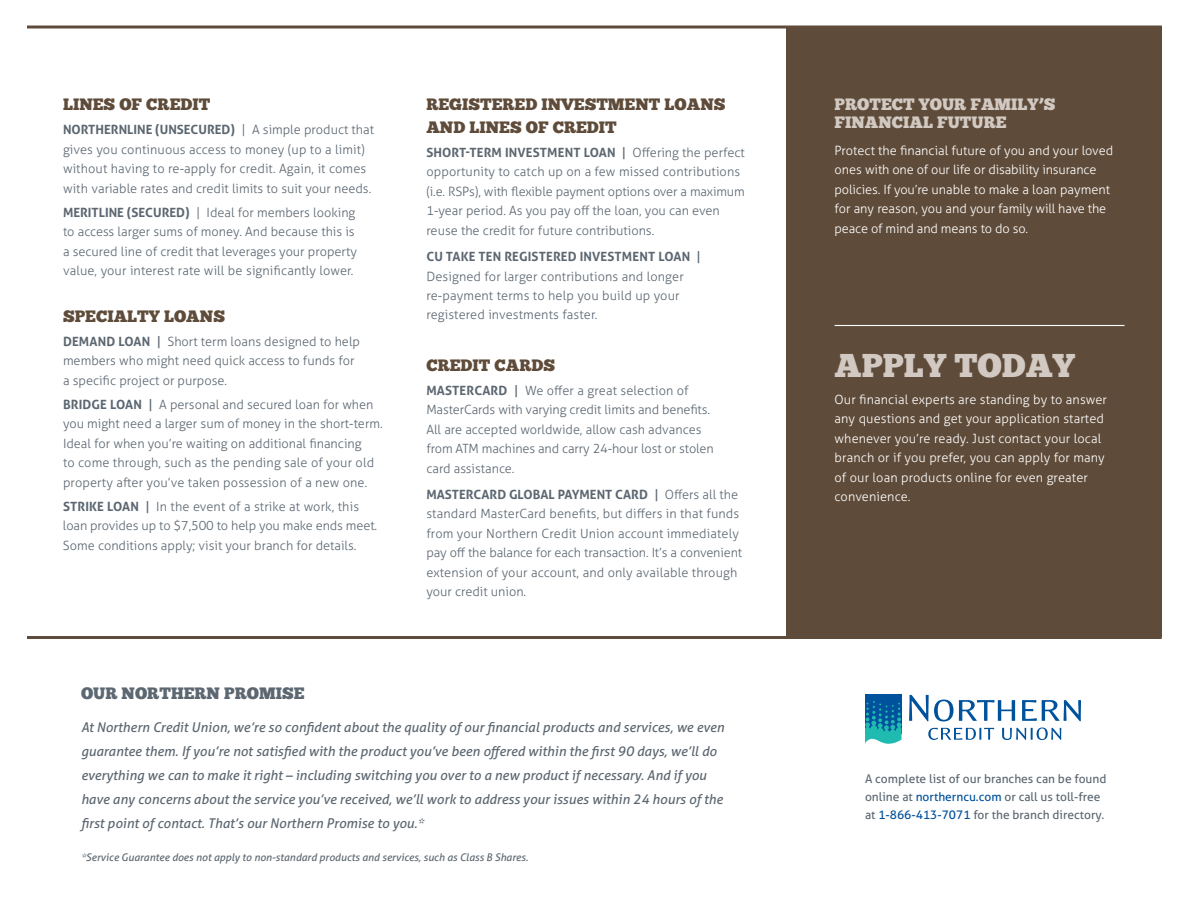
<style>
.page{position:relative;width:1188px;height:918px;background:#fff}
.page>*{position:absolute;margin:0;border:0;box-sizing:border-box;transform-origin:0 0}
.t1{font:33px "Chunk Five";color:#d1c9c2}
.t2{font:16.5px/22.5px "Chunk Five";color:#5f4b39}
.t3{font:16.5px/18px "Chunk Five";color:#d1c9c2}
.t4{font:16.5px "Chunk Five";color:#5c6771}
.t5{font:italic 13.5px/24px "Aller Typo";color:#5c6771}
.t6{font:300 12.75px/19.5px "Aller Typo";color:#5c6771}
.t7{font:300 12.75px/19.5px "Aller Typo";color:#fff}
.t8{font:12px/18px "Aller Typo";color:#5c6771}
.t9{font:italic 10.5px "Aller Typo";color:#5c6771}
.s1{font-weight:700}
.s2{font-weight:400}
.s3{color:#00529c}
</style>
<div class="page">
<div style="left:787px;top:26px;width:375px;height:611px;background:#5f4b39"></div>
<svg style="left:909px;top:695px;width:106px;height:27px"></svg>
<svg style="left:1022px;top:700px;width:59px;height:21px"></svg>
<svg style="left:928px;top:728px;width:66px;height:12px"></svg>
<svg style="left:1002px;top:728px;width:59px;height:12px"></svg>
<div style="left:865px;top:695px;width:37px;height:39px;background:#00529c"></div>
<svg style="left:865px;top:701px;width:37px;height:43px"></svg>
<hr style="left:27px;top:636px;width:1135px;height:3px;background:#5f4b39">
<hr style="left:27px;top:26px;width:1135px;height:2px;background:#5f4b39">
<hr style="left:835px;top:325px;width:289px;height:1px;background:#fff">
<p class="t2" style="left:63px;top:93px;width:149px">LINES OF CREDIT</p>
<p class="t6" style="left:63px;top:120px;width:313px"><span class="s1">NORTHERNLINE (UNSECURED)</span> | A simple product that gives you continuous access to money (up to a limit) without having to re-apply for credit. Again, it comes with variable rates and credit limits to suit your needs.</p>
<p class="t6" style="left:63px;top:203px;width:295px"><span class="s1">MERITLINE (SECURED)</span> | Ideal for members looking to access larger sums of money. And because this is a secured line of credit that leverages your property value, your interest rate will be significantly lower.</p>
<p class="t2" style="left:63px;top:305px;width:164px">SPECIALTY LOANS</p>
<p class="t6" style="left:63px;top:332px;width:299px"><span class="s1">DEMAND LOAN</span> <span class="s2">|</span> Short term loans designed to help members who might need quick access to funds for a specific project or purpose.</p>
<p class="t6" style="left:63px;top:395px;width:321px"><span class="s1">BRIDGE LOAN</span> <span class="s2">|</span> A personal and secured loan for when you might need a larger sum of money in the short-term.<br>Ideal for when you’re waiting on additional financing<br>to come through, such as the pending sale of your old property after you’ve taken possession of a new one.</p>
<p class="t6" style="left:63px;top:497px;width:316px"><span class="s1">STRIKE LOAN</span> <span class="s2">|</span> In the event of a strike at work, this loan provides up to $7,500 to help you make ends meet.<br>Some conditions apply; visit your branch for details.</p>
<p class="t2" style="left:426px;top:93px;width:301px">REGISTERED INVESTMENT LOANS<br>AND LINES OF CREDIT</p>
<p class="t6" style="left:426px;top:143px;width:320px"><span class="s1">SHORT-TERM INVESTMENT LOAN</span> <span class="s2">|</span> Offering the perfect opportunity to catch up on a few missed contributions (i.e. RSPs), with flexible payment options over a maximum 1-year period. As you pay off the loan, you can even reuse the credit for future contributions.</p>
<p class="t6" style="left:426px;top:247px;width:276px"><span class="s1">CU TAKE TEN REGISTERED INVESTMENT LOAN</span> <span class="s2">| </span>Designed for larger contributions and longer re-payment terms to help you build up your registered investments faster.</p>
<p class="t2" style="left:426px;top:354px;width:130px">CREDIT CARDS</p>
<p class="t6" style="left:426px;top:380px;width:289px"><span class="s1">MASTERCARD</span> <span class="s2">|</span> We offer a great selection of MasterCards with varying credit limits and benefits.<br>All are accepted worldwide, allow cash advances from ATM machines and carry 24-hour lost or stolen card assistance.</p>
<p class="t6" style="left:426px;top:485px;width:317px"><span class="s1">MASTERCARD GLOBAL PAYMENT CARD</span> <span class="s2">|</span> Offers all the standard MasterCard benefits, but differs in that funds from your Northern Credit Union account immediately pay off the balance for each transaction. It’s a convenient extension of your account, and only available through your credit union.</p>
<p class="t4" style="left:81px;top:684px;width:225px">OUR NORTHERN PROMISE</p>
<p class="t5" style="left:81px;top:716px;width:645px">At Northern Credit Union, we’re so confident about the quality of our financial products and services, we even guarantee them. If you’re not satisfied with the product you’ve been offered within the first 90 days, we’ll do everything we can to make it right – including switching you over to a new product if necessary. And if you have any concerns about the service you’ve received, we’ll work to address your issues within 24 hours of the first point of contact. That’s our Northern Promise to you.*</p>
<p class="t9" style="left:81px;top:851px;width:449px">*Service Guarantee does not apply to non-standard products and services, such as Class B Shares.</p>
<p class="t3" style="left:835px;top:96px;width:222px">PROTECT YOUR FAMILY’S<br>FINANCIAL FUTURE</p>
<p class="t7" style="left:835px;top:140px;width:280px">Protect the financial future of you and your loved ones with one of our life or disability insurance policies. If you’re unable to make a loan payment for any reason, you and your family will have the peace of mind and means to do so.</p>
<h1 class="t1" style="left:835px;top:346px;width:242px">APPLY TODAY</h1>
<p class="t7" style="left:835px;top:389px;width:274px">Our financial experts are standing by to answer any questions and get your application started whenever you’re ready. Just contact your local branch or if you prefer, you can apply for many of our loan products online for even greater convenience.</p>
<p class="t8" style="left:865px;top:770px;width:243px">A complete list of our branches can be found online at <span class="s3">northerncu.com</span> or call us toll-free at <span class="s3">1-866-413-7071</span> for the branch directory.</p>
</div>
